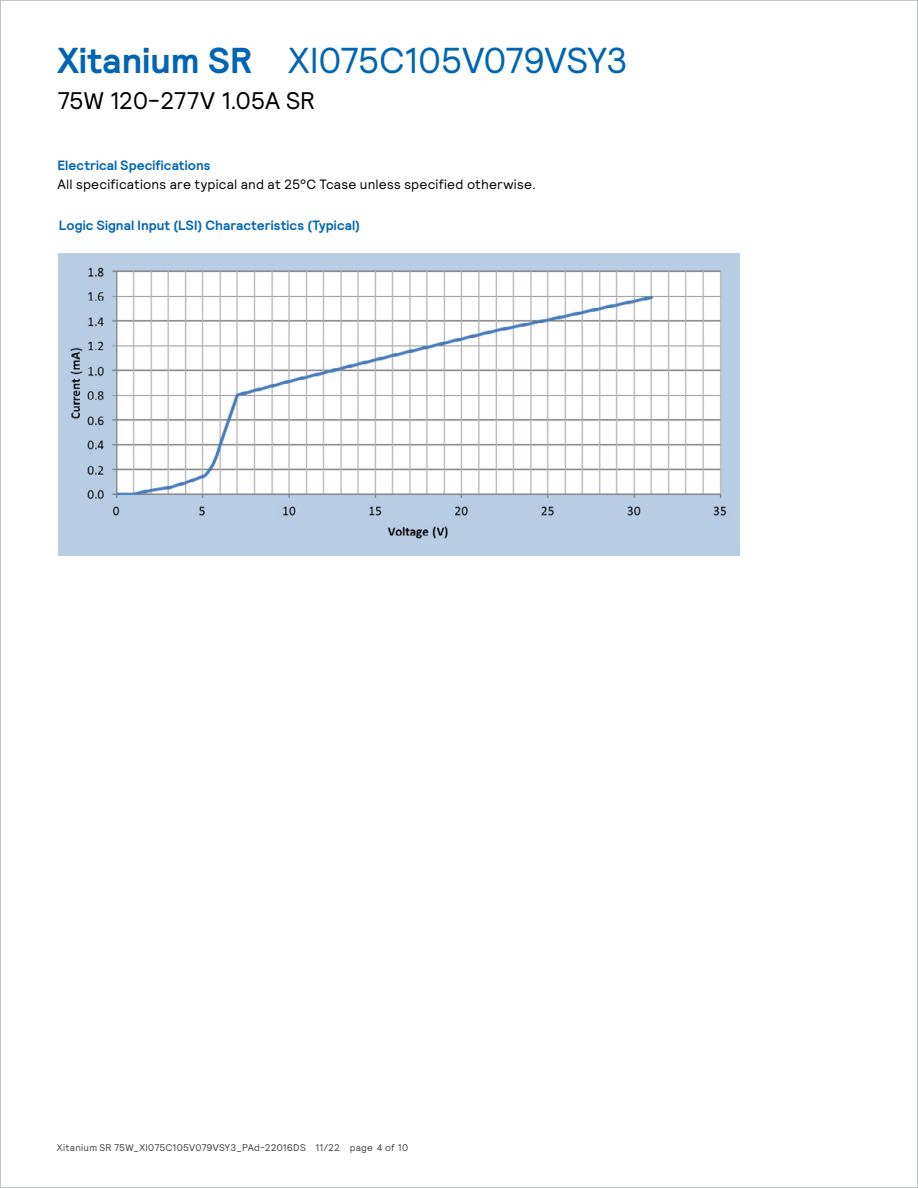
<style>
.page{position:relative;width:918px;height:1188px;background:#fff}
.page>*{position:absolute;margin:0;border:0;box-sizing:border-box;transform-origin:0 0}
.t1{font:36px "Signify Relative";letter-spacing:-.015em;color:#0066b3}
.t2{font:24px "Signify Relative";letter-spacing:-.01em;color:#000}
.t3{font:700 13.5px "Signify Relative";letter-spacing:.005em;color:#0066b3}
.t4{font:13.5px "Signify Relative";letter-spacing:.015em;color:#000}
.t5{font:9.75px "Signify Relative";letter-spacing:.02em;color:#464547}
.s1{font-weight:700}
</style>
<div class="page">
<img style="left:59px;top:254px;width:681px;height:302px">
<h1 class="t1" style="left:57px;top:37px;width:572px"><span class="s1">Xitanium SR</span> XI075C105V079VSY3</h1>
<h2 class="t2" style="left:57px;top:85px;width:259px">75W 120-277V 1.05A SR</h2>
<p class="t3" style="left:57px;top:156px;width:155px">Electrical Specifications</p>
<p class="t4" style="left:57px;top:176px;width:480px">All specifications are typical and at 25°C Tcase unless specified otherwise.</p>
<p class="t3" style="left:59px;top:216px;width:303px">Logic Signal Input (LSI) Characteristics (Typical)</p>
<p class="t5" style="left:57px;top:1141px;width:353px">Xitanium SR 75W_XI075C105V079VSY3_PAd-22016DS 11/22 page 4 of 10</p>
</div>
